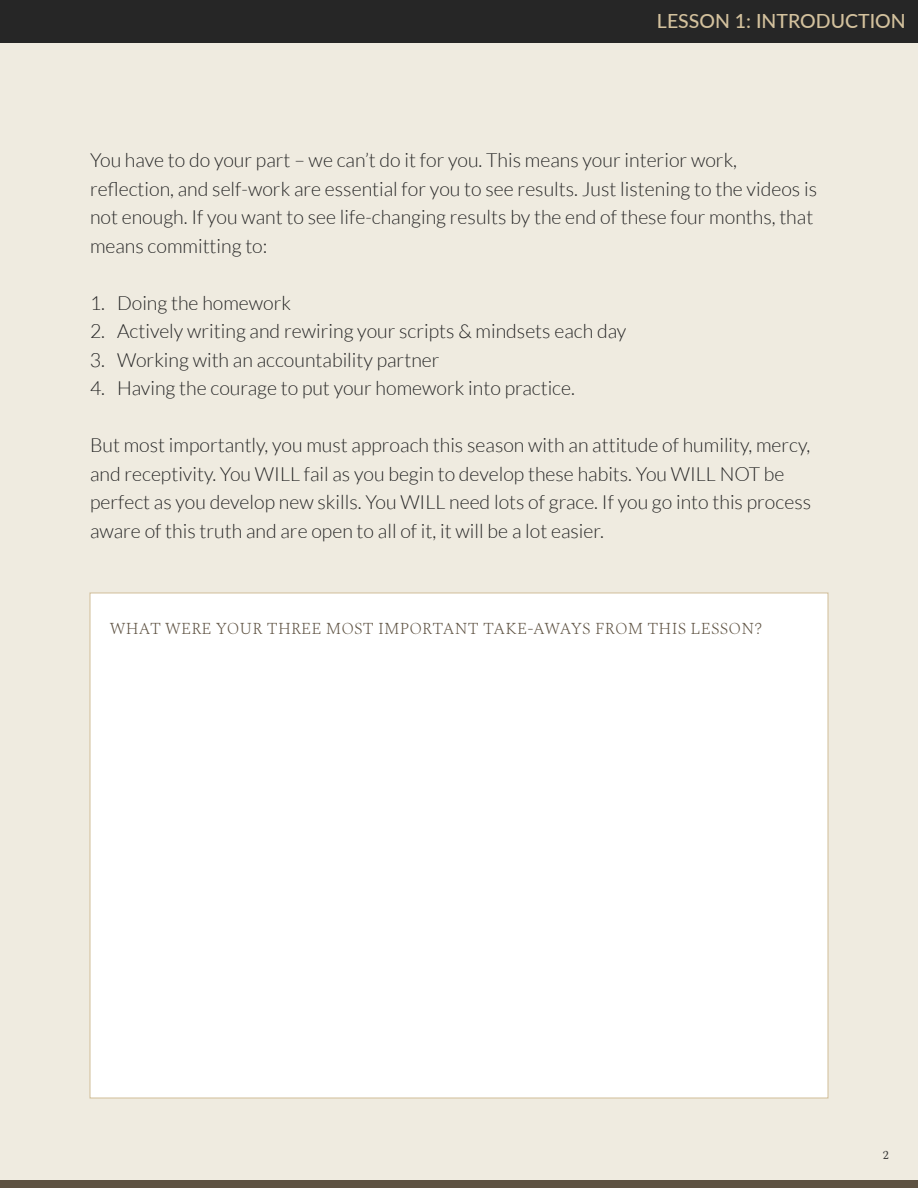
<style>
.page{position:relative;width:918px;height:1188px;background:#efebe0}
.page>*{position:absolute;margin:0;border:0;box-sizing:border-box;transform-origin:0 0}
.t1{font:300 19.5px/28.5px "Lato";color:#262626}
.t2{font:500 19.5px "Lato";color:#d3c19d}
.t3{font:200 16.5px "Spectral";letter-spacing:.01em;color:#5e5242}
.t4{font:12px "Spectral";color:#383838}
</style>
<div class="page">
<div style="left:0;top:0;width:918px;height:43px;background:#262626"></div>
<div style="left:0;top:1180px;width:918px;height:8px;background:#5e5242"></div>
<div style="left:89px;top:592px;width:740px;height:507px;background:#fff;border:1px solid #d3c19d"></div>
<p class="t2" style="left:657px;top:7px;width:250px">LESSON 1: INTRODUCTION</p>
<p class="t1" style="left:90px;top:146px;width:729px">You have to do your part – we can’t do it for you. This means your interior work, reflection, and self-work are essential for you to see results. Just listening to the videos is not enough. If you want to see life-changing results by the end of these four months, that means committing to:</p>
<p class="t1" style="left:90px;top:289px;width:203px">1. Doing the homework</p>
<p class="t1" style="left:90px;top:317px;width:538px">2. Actively writing and rewiring your scripts &amp; mindsets each day</p>
<p class="t1" style="left:90px;top:346px;width:351px">3. Working with an accountability partner</p>
<p class="t1" style="left:90px;top:374px;width:486px">4. Having the courage to put your homework into practice.</p>
<p class="t1" style="left:90px;top:431px;width:723px">But most importantly, you must approach this season with an attitude of humility, mercy, and receptivity. You WILL fail as you begin to develop these habits. You WILL NOT be perfect as you develop new skills. You WILL need lots of grace. If you go into this process aware of this truth and are open to all of it, it will be a lot easier.</p>
<p class="t3" style="left:110px;top:616px;width:654px">WHAT WERE YOUR THREE MOST IMPORTANT TAKE-AWAYS FROM THIS LESSON?</p>
<p class="t4" style="left:883px;top:1146px;width:7px">2</p>
</div>
